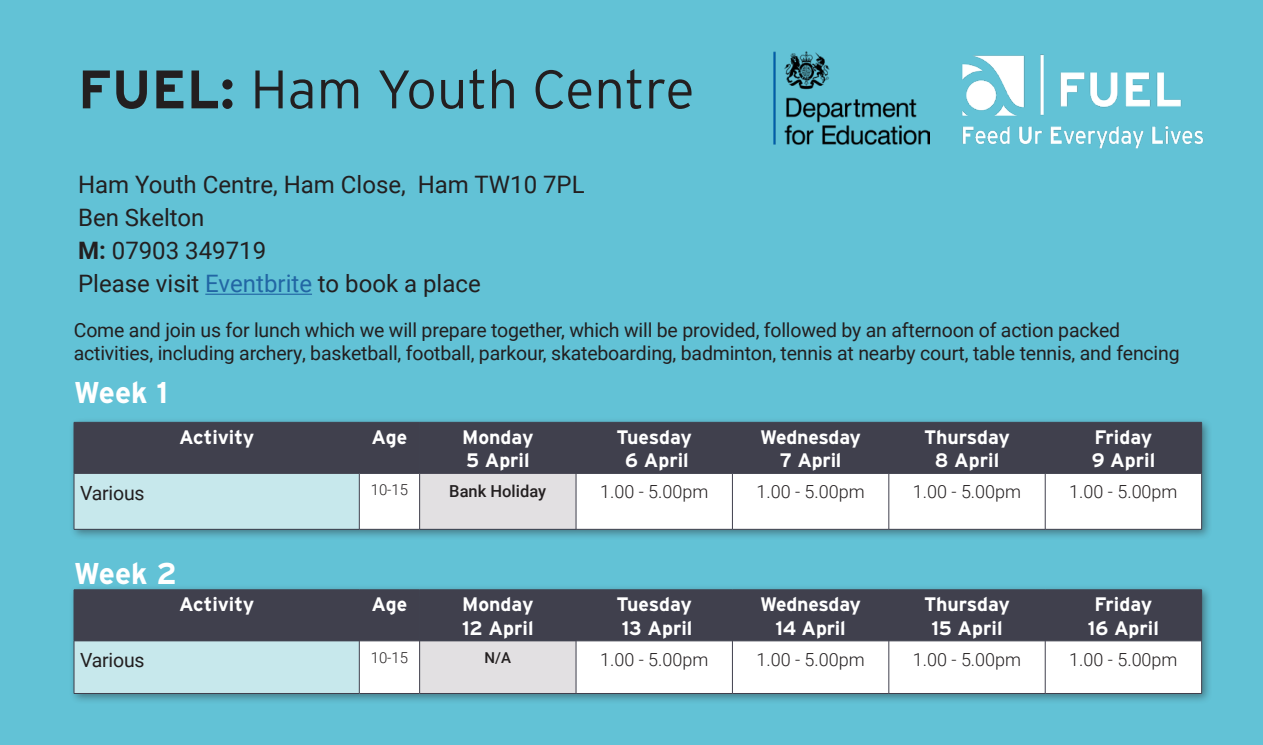
<style>
.page{position:relative;width:1263px;height:745px;background:#fff}
.page>*{position:absolute;margin:0;border:0;box-sizing:border-box;transform-origin:0 0}
.t1{font:300 54px "Interstate";color:#231f20}
.t2{font:700 30px "Interstate";color:#fff}
.t3{font:24px "Roboto";color:#231f20}
.t4{font:19.5px/23.4px "Roboto";letter-spacing:-.01em;color:#231f20}
.t5{font:700 19.5px/23.4px "Interstate";color:#fff}
.t6{font:300 18px "Roboto";color:#231f20}
.t7{font:500 16.5px "Roboto";color:#231f20}
.t8{font:300 15px "Roboto";color:#231f20}
.t9{font:500 15px "Roboto";color:#231f20}
.s1{font-weight:700}
.s2{color:#2266a4}
</style>
<div class="page">
<div style="left:0;top:0;width:1263px;height:744px;background:#62c2d6"></div>
<div style="left:69px;top:416px;width:1144px;height:124px;background:#231f20;opacity:.45"></div>
<div style="left:75px;top:423px;width:344px;height:50px;background:#40404d"></div>
<div style="left:420px;top:423px;width:781px;height:50px;background:#40404d"></div>
<div style="left:74px;top:473px;width:285px;height:56px;background:#c7e8ec"></div>
<div style="left:360px;top:474px;width:841px;height:54px;background:#fff"></div>
<div style="left:420px;top:473px;width:156px;height:56px;background:#e2e0e2"></div>
<hr style="left:74px;top:422px;width:285px;height:1px;background:#40404d">
<hr style="left:74px;top:422px;width:1px;height:51px;background:#40404d">
<hr style="left:359px;top:422px;width:61px;height:1px;background:#40404d">
<hr style="left:359px;top:422px;width:1px;height:51px;background:#40404d">
<hr style="left:420px;top:422px;width:156px;height:1px;background:#40404d">
<hr style="left:419px;top:422px;width:1px;height:51px;background:#40404d">
<hr style="left:576px;top:422px;width:156px;height:1px;background:#40404d">
<hr style="left:576px;top:422px;width:1px;height:51px;background:#40404d">
<hr style="left:732px;top:422px;width:157px;height:1px;background:#40404d">
<hr style="left:732px;top:422px;width:1px;height:51px;background:#40404d">
<hr style="left:889px;top:422px;width:156px;height:1px;background:#40404d">
<hr style="left:888px;top:422px;width:1px;height:51px;background:#40404d">
<hr style="left:1045px;top:422px;width:157px;height:1px;background:#40404d">
<hr style="left:1045px;top:422px;width:1px;height:51px;background:#40404d">
<hr style="left:1201px;top:422px;width:1px;height:51px;background:#40404d">
<hr style="left:74px;top:473px;width:285px;height:1px;background:#40404d">
<hr style="left:74px;top:473px;width:1px;height:56px;background:#40404d">
<hr style="left:359px;top:473px;width:61px;height:1px;background:#40404d">
<hr style="left:359px;top:473px;width:1px;height:56px;background:#40404d">
<hr style="left:420px;top:473px;width:156px;height:1px;background:#40404d">
<hr style="left:419px;top:473px;width:1px;height:56px;background:#40404d">
<hr style="left:420px;top:528px;width:156px;height:1px;background:#40404d">
<hr style="left:576px;top:473px;width:156px;height:1px;background:#40404d">
<hr style="left:576px;top:473px;width:1px;height:56px;background:#40404d">
<hr style="left:732px;top:473px;width:157px;height:1px;background:#40404d">
<hr style="left:732px;top:473px;width:1px;height:56px;background:#40404d">
<hr style="left:889px;top:473px;width:156px;height:1px;background:#40404d">
<hr style="left:888px;top:473px;width:1px;height:56px;background:#40404d">
<hr style="left:1045px;top:473px;width:157px;height:1px;background:#40404d">
<hr style="left:1045px;top:473px;width:1px;height:56px;background:#40404d">
<hr style="left:1201px;top:473px;width:1px;height:56px;background:#40404d">
<hr style="left:74px;top:528px;width:285px;height:1px;background:#40404d">
<hr style="left:359px;top:528px;width:61px;height:1px;background:#40404d">
<hr style="left:576px;top:528px;width:156px;height:1px;background:#40404d">
<hr style="left:732px;top:528px;width:157px;height:1px;background:#40404d">
<hr style="left:889px;top:528px;width:156px;height:1px;background:#40404d">
<hr style="left:1045px;top:528px;width:157px;height:1px;background:#40404d">
<div style="left:69px;top:584px;width:1144px;height:120px;background:#231f20;opacity:.45"></div>
<div style="left:75px;top:590px;width:344px;height:50px;background:#40404d"></div>
<div style="left:420px;top:590px;width:781px;height:50px;background:#40404d"></div>
<div style="left:74px;top:640px;width:285px;height:53px;background:#c7e8ec"></div>
<div style="left:360px;top:641px;width:841px;height:51px;background:#fff"></div>
<div style="left:420px;top:640px;width:156px;height:53px;background:#e2e0e2"></div>
<hr style="left:74px;top:589px;width:285px;height:1px;background:#40404d">
<hr style="left:74px;top:589px;width:1px;height:51px;background:#40404d">
<hr style="left:359px;top:589px;width:61px;height:1px;background:#40404d">
<hr style="left:359px;top:589px;width:1px;height:51px;background:#40404d">
<hr style="left:420px;top:589px;width:156px;height:1px;background:#40404d">
<hr style="left:419px;top:589px;width:1px;height:51px;background:#40404d">
<hr style="left:576px;top:589px;width:156px;height:1px;background:#40404d">
<hr style="left:576px;top:589px;width:1px;height:51px;background:#40404d">
<hr style="left:732px;top:589px;width:157px;height:1px;background:#40404d">
<hr style="left:732px;top:589px;width:1px;height:51px;background:#40404d">
<hr style="left:889px;top:589px;width:156px;height:1px;background:#40404d">
<hr style="left:888px;top:589px;width:1px;height:51px;background:#40404d">
<hr style="left:1045px;top:589px;width:157px;height:1px;background:#40404d">
<hr style="left:1045px;top:589px;width:1px;height:51px;background:#40404d">
<hr style="left:1201px;top:589px;width:1px;height:51px;background:#40404d">
<hr style="left:74px;top:640px;width:285px;height:1px;background:#40404d">
<hr style="left:74px;top:640px;width:1px;height:52px;background:#40404d">
<hr style="left:359px;top:640px;width:61px;height:1px;background:#40404d">
<hr style="left:359px;top:640px;width:1px;height:52px;background:#40404d">
<hr style="left:420px;top:640px;width:156px;height:1px;background:#40404d">
<hr style="left:419px;top:640px;width:1px;height:52px;background:#40404d">
<hr style="left:420px;top:692px;width:156px;height:1px;background:#40404d">
<hr style="left:576px;top:640px;width:156px;height:1px;background:#40404d">
<hr style="left:576px;top:640px;width:1px;height:52px;background:#40404d">
<hr style="left:732px;top:640px;width:157px;height:1px;background:#40404d">
<hr style="left:732px;top:640px;width:1px;height:52px;background:#40404d">
<hr style="left:889px;top:640px;width:156px;height:1px;background:#40404d">
<hr style="left:888px;top:640px;width:1px;height:52px;background:#40404d">
<hr style="left:1045px;top:640px;width:157px;height:1px;background:#40404d">
<hr style="left:1045px;top:640px;width:1px;height:52px;background:#40404d">
<hr style="left:1201px;top:640px;width:1px;height:52px;background:#40404d">
<hr style="left:74px;top:692px;width:285px;height:1px;background:#40404d">
<hr style="left:359px;top:692px;width:61px;height:1px;background:#40404d">
<hr style="left:576px;top:692px;width:156px;height:1px;background:#40404d">
<hr style="left:732px;top:692px;width:157px;height:1px;background:#40404d">
<hr style="left:889px;top:692px;width:156px;height:1px;background:#40404d">
<hr style="left:1045px;top:692px;width:157px;height:1px;background:#40404d">
<img style="left:962px;top:54px;width:242px;height:95px">
<img style="left:773px;top:52px;width:157px;height:93px">
<hr style="left:205px;top:293px;width:107px;height:1px;background:#2266a4">
<p class="t1" style="left:78px;top:56px;width:618px"><span class="s1">FUEL:</span> Ham Youth Centre</p>
<p class="t3" style="left:78px;top:168px;width:508px">Ham Youth Centre, Ham Close, Ham TW10 7PL</p>
<p class="t3" style="left:78px;top:201px;width:128px">Ben Skelton</p>
<p class="t3" style="left:78px;top:234px;width:190px"><span class="s1">M:</span> 07903 349719</p>
<p class="t3" style="left:78px;top:267px;width:404px">Please visit <span class="s2">Eventbrite</span> to book a place</p>
<p class="t4" style="left:74px;top:317px;width:1107px">Come and join us for lunch which we will prepare together, which will be provided, followed by an afternoon of action packed activities, including archery, basketball, football, parkour, skateboarding, badminton, tennis at nearby court, table tennis, and fencing</p>
<p class="t2" style="left:74px;top:374px;width:96px">Week 1</p>
<p class="t5" style="left:179px;top:425px;width:77px">Activity</p>
<p class="t5" style="left:372px;top:425px;width:37px">Age</p>
<p class="t5" style="left:462px;top:425px;width:73px">Monday<br>5 April</p>
<p class="t5" style="left:616px;top:425px;width:77px;text-align:center">Tuesday<br>6 April</p>
<p class="t5" style="left:760px;top:425px;width:102px">Wednesday</p>
<p class="t5" style="left:780px;top:448px;width:63px">7 April</p>
<p class="t5" style="left:924px;top:425px;width:87px;text-align:center">Thursday<br>8 April</p>
<p class="t5" style="left:1092px;top:425px;width:65px">Friday<br>9 April</p>
<p class="t4" style="left:80px;top:480px;width:66px">Various</p>
<p class="t8" style="left:371px;top:479px;width:39px">10-15</p>
<p class="t7" style="left:449px;top:479px;width:99px">Bank Holiday</p>
<p class="t6" style="left:600px;top:479px;width:110px">1.00 - 5.00pm</p>
<p class="t6" style="left:756px;top:479px;width:110px">1.00 - 5.00pm</p>
<p class="t6" style="left:913px;top:479px;width:110px">1.00 - 5.00pm</p>
<p class="t6" style="left:1069px;top:479px;width:110px">1.00 - 5.00pm</p>
<p class="t2" style="left:74px;top:554px;width:105px">Week 2</p>
<p class="t5" style="left:179px;top:592px;width:77px">Activity</p>
<p class="t5" style="left:372px;top:592px;width:37px">Age</p>
<p class="t5" style="left:462px;top:592px;width:73px">Monday<br>12 April</p>
<p class="t5" style="left:616px;top:592px;width:77px">Tuesday<br>13 April</p>
<p class="t5" style="left:760px;top:592px;width:102px">Wednesday</p>
<p class="t5" style="left:775px;top:615px;width:72px">14 April</p>
<p class="t5" style="left:924px;top:592px;width:87px;text-align:center">Thursday<br>15 April</p>
<p class="t5" style="left:1088px;top:592px;width:73px;text-align:center">Friday<br>16 April</p>
<p class="t4" style="left:80px;top:647px;width:66px">Various</p>
<p class="t8" style="left:371px;top:646px;width:39px">10-15</p>
<p class="t9" style="left:484px;top:646px;width:28px">N/A</p>
<p class="t6" style="left:600px;top:646px;width:110px">1.00 - 5.00pm</p>
<p class="t6" style="left:756px;top:646px;width:110px">1.00 - 5.00pm</p>
<p class="t6" style="left:913px;top:646px;width:110px">1.00 - 5.00pm</p>
<p class="t6" style="left:1069px;top:646px;width:110px">1.00 - 5.00pm</p>
</div>
